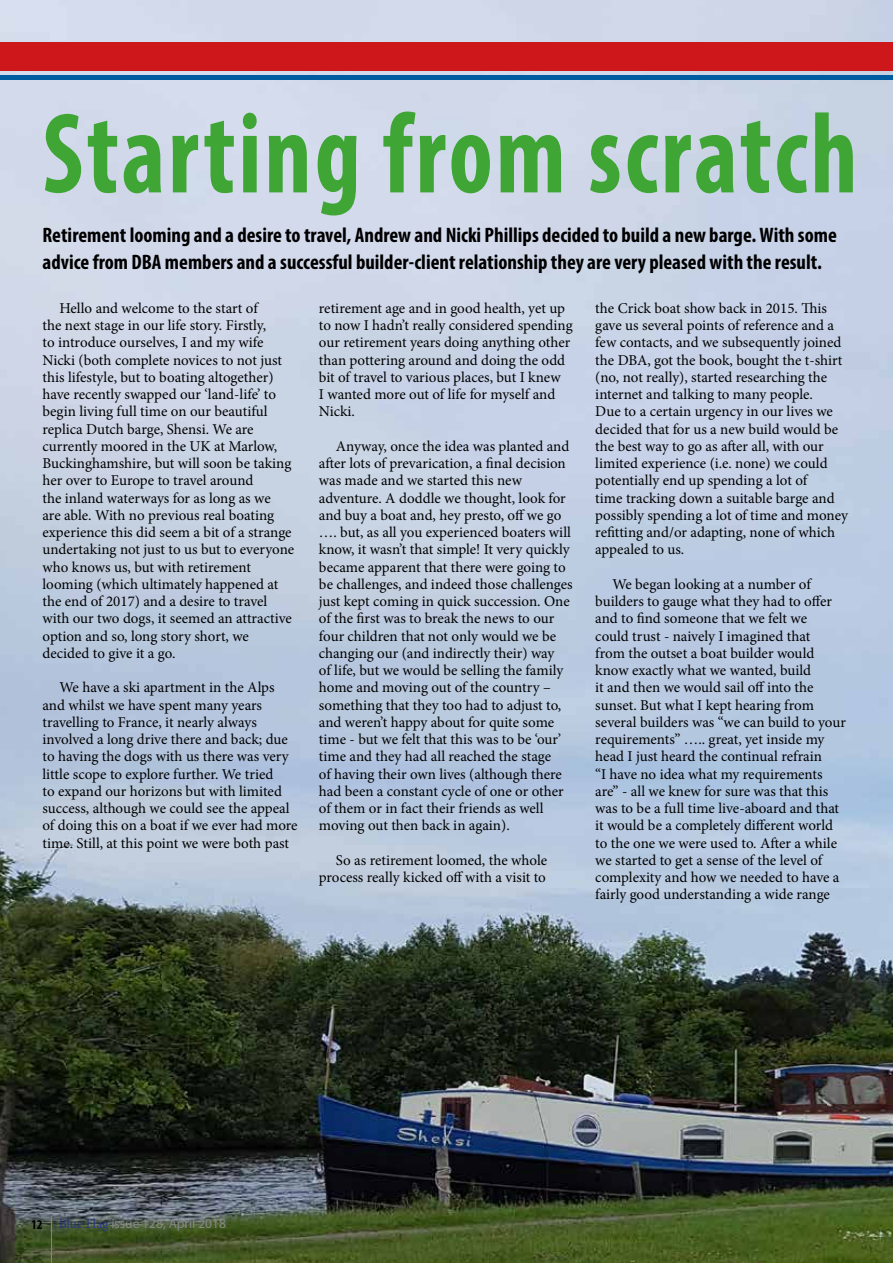
<style>
.page{position:relative;width:893px;height:1263px;background:#fff}
.page>*{position:absolute;margin:0;border:0;box-sizing:border-box;transform-origin:0 0}
.t1{font:700 condensed 115.5px "Myriad Pro";letter-spacing:.03em;color:#3fa535;scale:.89 1}
.t2{font:700 condensed 21px/27px "Myriad Pro";color:#000}
.t3{font:15px/17.2px "Minion Pro";letter-spacing:-.005em;color:#000}
.t4{font:13.5px "Myriad Pro";color:#878787}
.s1{font-weight:700;font-stretch:condensed;color:#000}
.s2{font-family:"Minion Pro";color:#283583}
</style>
<div class="page">
<img style="left:0;top:0;width:893px;height:1263px">
<div style="left:0;top:43px;width:893px;height:28px;background:#cd171a"></div>
<hr style="left:0;top:76px;width:893px;height:4px;background:#005ca0">
<hr style="left:51px;top:1216px;width:1px;height:47px;background:#878787">
<h1 class="t1" style="left:43px;top:82px;width:917px">Starting from scratch</h1>
<h2 class="t2" style="left:43px;top:221px;width:796px">Retirement looming and a desire to travel, Andrew and Nicki Phillips decided to build a new barge. With some advice from DBA members and a successful builder-client relationship they are very pleased with the result.</h2>
<p class="t3" style="left:43px;top:299px;width:253px;text-indent:17px">Hello and welcome to the start of<br>the next stage in our life story. Firstly,<br>to introduce ourselves, I and my wife Nicki (both complete novices to not just this lifestyle, but to boating altogether) have recently swapped our ‘land-life’ to begin living full time on our beautiful replica Dutch barge, Shensi. We are currently moored in the UK at Marlow, Buckinghamshire, but will soon be taking her over to Europe to travel around<br>the inland waterways for as long as we<br>are able. With no previous real boating experience this did seem a bit of a strange undertaking not just to us but to everyone who knows us, but with retirement looming (which ultimately happened at the end of 2017) and a desire to travel with our two dogs, it seemed an attractive option and so, long story short, we decided to give it a go.</p>
<p class="t3" style="left:43px;top:679px;width:257px;text-indent:17px">We have a ski apartment in the Alps and whilst we have spent many years travelling to France, it nearly always involved a long drive there and back; due to having the dogs with us there was very little scope to explore further. We tried<br>to expand our horizons but with limited success, although we could see the appeal of doing this on a boat if we ever had more time. Still, at this point we were both past</p>
<p class="t3" style="left:595px;top:299px;width:254px">the Crick boat show back in 2015. This gave us several points of reference and a few contacts, and we subsequently joined the DBA, got the book, bought the t-shirt (no, not really), started researching the internet and talking to many people.<br>Due to a certain urgency in our lives we decided that for us a new build would be the best way to go as after all, with our limited experience (i.e. none) we could potentially end up spending a lot of<br>time tracking down a suitable barge and possibly spending a lot of time and money refitting and/or adapting, none of which appealed to us.</p>
<p class="t3" style="left:595px;top:575px;width:252px;text-indent:17px">We began looking at a number of builders to gauge what they had to offer and to find someone that we felt we<br>could trust - naively I imagined that<br>from the outset a boat builder would know exactly what we wanted, build<br>it and then we would sail off into the sunset. But what I kept hearing from several builders was “we can build to your requirements” ….. great, yet inside my head I just heard the continual refrain<br>“I have no idea what my requirements are” - all we knew for sure was that this was to be a full time live-aboard and that it would be a completely different world to the one we were used to. After a while we started to get a sense of the level of complexity and how we needed to have a fairly good understanding a wide range</p>
<p class="t3" style="left:319px;top:299px;width:255px">retirement age and in good health, yet up to now I hadn’t really considered spending our retirement years doing anything other than pottering around and doing the odd bit of travel to various places, but I knew<br>I wanted more out of life for myself and Nicki.</p>
<p class="t3" style="left:319px;top:437px;width:255px;text-indent:17px">Anyway, once the idea was planted and after lots of prevarication, a final decision was made and we started this new adventure. A doddle we thought, look for and buy a boat and, hey presto, off we go …. but, as all you experienced boaters will know, it wasn’t that simple! It very quickly became apparent that there were going to be challenges, and indeed those challenges just kept coming in quick succession. One of the first was to break the news to our four children that not only would we be changing our (and indirectly their) way<br>of life, but we would be selling the family home and moving out of the country – something that they too had to adjust to, and weren’t happy about for quite some time - but we felt that this was to be ‘our’ time and they had all reached the stage<br>of having their own lives (although there had been a constant cycle of one or other of them or in fact their friends as well moving out then back in again).</p>
<p class="t3" style="left:319px;top:851px;width:230px;text-align:right">So as retirement loomed, the whole process really kicked off with a visit to</p>
<p class="t4" style="left:31px;top:1215px;width:197px"><span class="s1">12</span> <span class="s2">Blue Flag</span> issue 128, April 2018</p>
</div>
